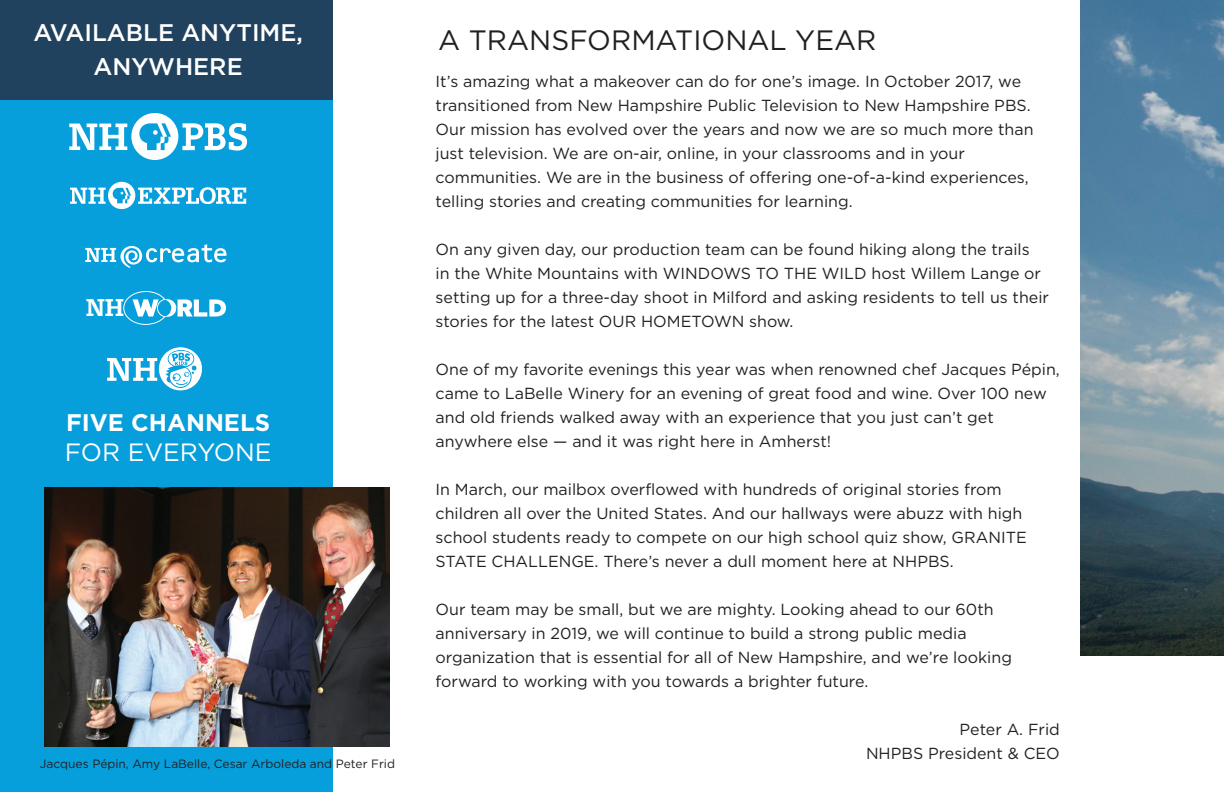
<style>
.page{position:relative;width:1224px;height:792px;background:#fff}
.page>*{position:absolute;margin:0;border:0;box-sizing:border-box;transform-origin:0 0}
.t1{font:28px "Gotham";color:#231f20}
.t2{font:500 25.4px "Egyptienne URW Nar";color:#fff}
.t3{font:25px "Gotham";color:#fff}
.t4{font:500 24px "Gotham";color:#fff}
.t5{font:700 24px "Gotham";color:#fff}
.t6{font:16px/24px "Gotham";color:#231f20}
.t7{font:12px "Gotham";color:#231f20}
</style>
<div class="page">
<div style="left:0;top:96px;width:332px;height:696px;background:#069edb"></div>
<div style="left:0;top:0;width:332px;height:99px;background:#21425e"></div>
<img style="left:1080px;top:0;width:144px;height:655px">
<img style="left:45px;top:487px;width:345px;height:260px">
<svg style="left:85px;top:244px;width:141px;height:24px"></svg>
<svg style="left:123px;top:291px;width:103px;height:34px"></svg>
<svg style="left:107px;top:347px;width:95px;height:43px"></svg>
<svg style="left:69px;top:113px;width:178px;height:47px"></svg>
<svg style="left:70px;top:182px;width:176px;height:27px"></svg>
<p class="t4" style="left:33px;top:19px;width:271px">AVAILABLE ANYTIME,</p>
<p class="t1" style="left:438px;top:24px;width:440px">A TRANSFORMATIONAL YEAR</p>
<p class="t4" style="left:94px;top:53px;width:151px">ANYWHERE</p>
<p class="t6" style="left:436px;top:69px;width:600px">It’s amazing what a makeover can do for one’s image. In October 2017, we transitioned from New Hampshire Public Television to New Hampshire PBS.<br>Our mission has evolved over the years and now we are so much more than just television. We are on-air, online, in your classrooms and in your communities. We are in the business of offering one-of-a-kind experiences, telling stories and creating communities for learning.</p>
<p class="t6" style="left:436px;top:237px;width:615px">On any given day, our production team can be found hiking along the trails<br>in the White Mountains with WINDOWS TO THE WILD host Willem Lange or setting up for a three-day shoot in Milford and asking residents to tell us their stories for the latest OUR HOMETOWN show.</p>
<p class="t6" style="left:436px;top:357px;width:626px">One of my favorite evenings this year was when renowned chef Jacques Pépin, came to LaBelle Winery for an evening of great food and wine. Over 100 new and old friends walked away with an experience that you just can’t get anywhere else — and it was right here in Amherst!</p>
<p class="t6" style="left:436px;top:477px;width:593px">In March, our mailbox overflowed with hundreds of original stories from children all over the United States. And our hallways were abuzz with high school students ready to compete on our high school quiz show, GRANITE STATE CHALLENGE. There’s never a dull moment here at NHPBS.</p>
<p class="t6" style="left:436px;top:597px;width:578px">Our team may be small, but we are mighty. Looking ahead to our 60th anniversary in 2019, we will continue to build a strong public media organization that is essential for all of New Hampshire, and we’re looking</p>
<p class="t6" style="left:436px;top:669px;width:434px">forward to working with you towards a brighter future.</p>
<p class="t6" style="left:960px;top:717px;width:102px">Peter A. Frid</p>
<p class="t6" style="left:866px;top:741px;width:195px">NHPBS President &amp; CEO</p>
<p class="t2" style="left:86px;top:293px;width:40px">NH</p>
<p class="t5" style="left:66px;top:408px;width:206px">FIVE CHANNELS</p>
<p class="t3" style="left:65px;top:438px;width:208px">FOR EVERYONE</p>
<p class="t7" style="left:40px;top:757px;width:357px">Jacques Pépin, Amy LaBelle, Cesar Arboleda and Peter Frid</p>
</div>
